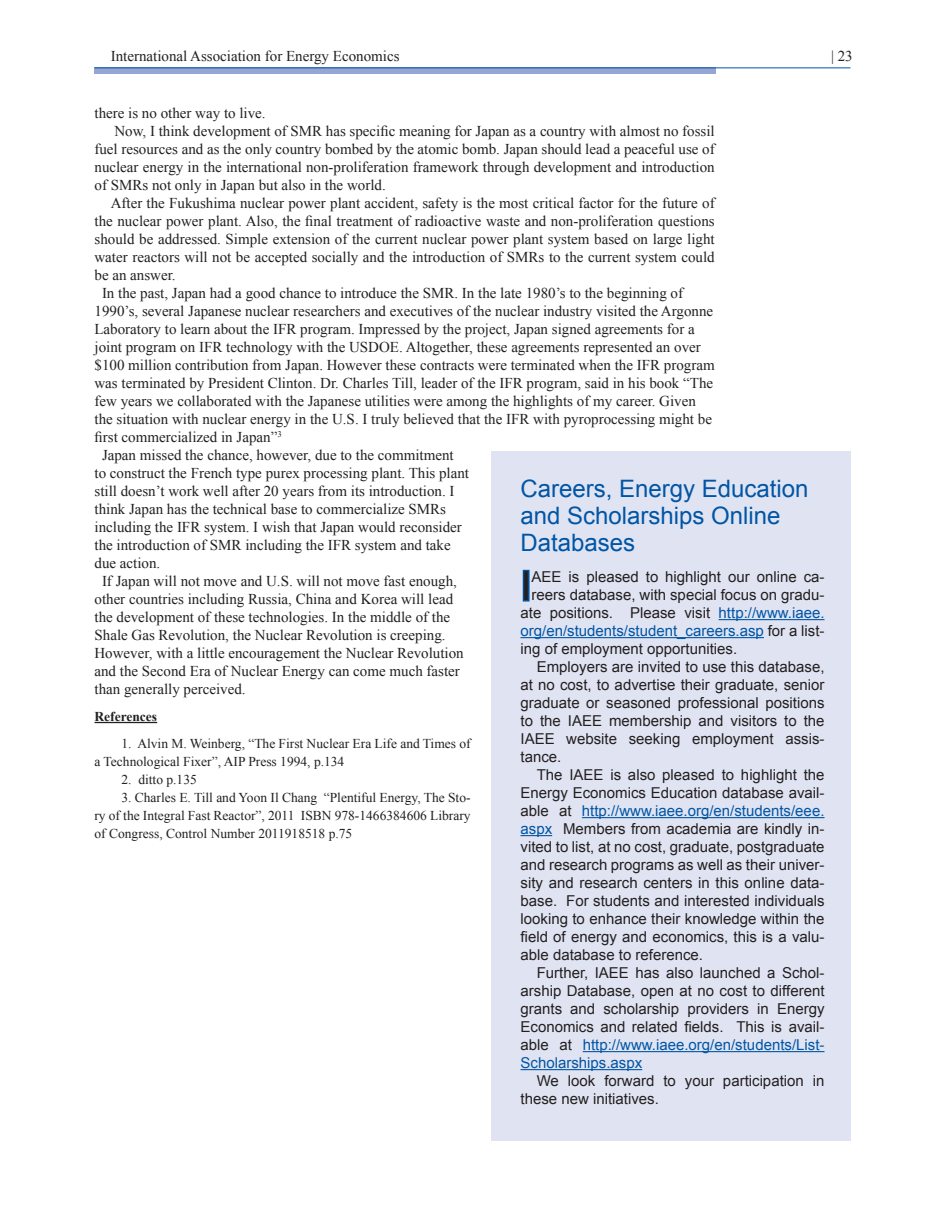
<style>
.page{position:relative;width:945px;height:1215px;background:#fff}
.page>*{position:absolute;margin:0;border:0;box-sizing:border-box;transform-origin:0 0}
.t1{font:40.2px "Arial";color:#231f20}
.t2{font:24px/27px "Arial";color:#0155a5}
.t3{font:15px "Times New Roman";color:#231f20}
.t4{font:15px/18px "Arial";color:#231f20}
.t5{font:15px "Arial";color:#0155a5}
.t6{font:13.5px/18px "Times New Roman";color:#231f20}
.t7{font:700 13.5px "Times New Roman";color:#231f20}
.s1{color:#0155a5}
.s2{color:#231f20}
</style>
<div class="page">
<div style="left:94px;top:67px;width:622px;height:6px;background:#96a5d3"></div>
<hr style="left:94px;top:68px;width:756px;height:1px;background:#0155a5">
<hr style="left:94px;top:722px;width:63px;height:1px;background:#231f20">
<div style="left:491px;top:452px;width:359px;height:689px;background:#e0e4f2"></div>
<hr style="left:719px;top:619px;width:106px;height:1px;background:#0155a5">
<hr style="left:520px;top:637px;width:244px;height:1px;background:#0155a5">
<hr style="left:582px;top:817px;width:243px;height:1px;background:#0155a5">
<hr style="left:520px;top:835px;width:32px;height:1px;background:#0155a5">
<hr style="left:583px;top:1051px;width:242px;height:1px;background:#0155a5">
<hr style="left:520px;top:1069px;width:122px;height:1px;background:#0155a5">
<div style="left:523px;top:570px;width:7px;height:32px;border:3px solid #0155a5"></div>
<p class="t3" style="left:111px;top:46px;width:290px">International Association for Energy Economics</p>
<p class="t3" style="left:831px;top:46px;width:23px">| 23</p>
<p class="t3" style="left:94px;top:103px;width:173px">there is no other way to live.</p>
<p class="t3" style="left:114px;top:121px;width:602px">Now, I think development of SMR has specific meaning for Japan as a country with almost no fossil</p>
<p class="t3" style="left:94px;top:139px;width:622px">fuel resources and as the only country bombed by the atomic bomb. Japan should lead a peaceful use of</p>
<p class="t3" style="left:94px;top:157px;width:622px">nuclear energy in the international non-proliferation framework through development and introduction</p>
<p class="t3" style="left:94px;top:175px;width:293px">of SMRs not only in Japan but also in the world.</p>
<p class="t3" style="left:111px;top:193px;width:606px">After the Fukushima nuclear power plant accident, safety is the most critical factor for the future of</p>
<p class="t3" style="left:94px;top:211px;width:622px">the nuclear power plant. Also, the final treatment of radioactive waste and non-proliferation questions</p>
<p class="t3" style="left:94px;top:229px;width:622px">should be addressed. Simple extension of the current nuclear power plant system based on large light</p>
<p class="t3" style="left:94px;top:247px;width:622px">water reactors will not be accepted socially and the introduction of SMRs to the current system could</p>
<p class="t3" style="left:94px;top:265px;width:83px">be an answer.</p>
<p class="t3" style="left:102px;top:283px;width:583px">In the past, Japan had a good chance to introduce the SMR. In the late 1980’s to the beginning of</p>
<p class="t3" style="left:94px;top:301px;width:620px">1990’s, several Japanese nuclear researchers and executives of the nuclear industry visited the Argonne</p>
<p class="t3" style="left:94px;top:319px;width:602px">Laboratory to learn about the IFR program. Impressed by the project, Japan signed agreements for a</p>
<p class="t3" style="left:94px;top:337px;width:608px">joint program on IFR technology with the USDOE. Altogether, these agreements represented an over</p>
<p class="t3" style="left:94px;top:355px;width:622px">$100 million contribution from Japan. However these contracts were terminated when the IFR program</p>
<p class="t3" style="left:94px;top:373px;width:620px">was terminated by President Clinton. Dr. Charles Till, leader of the IFR program, said in his book “The</p>
<p class="t3" style="left:94px;top:391px;width:603px">few years we collaborated with the Japanese utilities were among the highlights of my career. Given</p>
<p class="t3" style="left:94px;top:409px;width:619px">the situation with nuclear energy in the U.S. I truly believed that the IFR with pyroprocessing might be</p>
<p class="t3" style="left:94px;top:427px;width:189px">first commercialized in Japan”<sup>3</sup></p>
<p class="t3" style="left:102px;top:445px;width:353px">Japan missed the chance, however, due to the commitment</p>
<p class="t3" style="left:94px;top:463px;width:376px">to construct the French type purex processing plant. This plant</p>
<p class="t3" style="left:94px;top:481px;width:362px">still doesn’t work well after 20 years from its introduction. I</p>
<p class="t3" style="left:94px;top:499px;width:353px">think Japan has the technical base to commercialize SMRs</p>
<p class="t3" style="left:94px;top:517px;width:369px">including the IFR system. I wish that Japan would reconsider</p>
<p class="t3" style="left:94px;top:535px;width:358px">the introduction of SMR including the IFR system and take</p>
<p class="t3" style="left:94px;top:553px;width:67px">due action.</p>
<p class="t3" style="left:102px;top:571px;width:356px">If Japan will not move and U.S. will not move fast enough,</p>
<p class="t3" style="left:94px;top:589px;width:360px">other countries including Russia, China and Korea will lead</p>
<p class="t3" style="left:94px;top:607px;width:357px">the development of these technologies. In the middle of the</p>
<p class="t3" style="left:94px;top:625px;width:353px">Shale Gas Revolution, the Nuclear Revolution is creeping.</p>
<p class="t3" style="left:94px;top:643px;width:371px">However, with a little encouragement the Nuclear Revolution</p>
<p class="t3" style="left:94px;top:661px;width:367px">and the Second Era of Nuclear Energy can come much faster</p>
<p class="t3" style="left:94px;top:679px;width:153px">than generally perceived.</p>
<p class="t7" style="left:94px;top:707px;width:64px">References</p>
<p class="t6" style="left:94px;top:734px;width:378px;text-indent:27px">1. Alvin M. Weinberg, “The First Nuclear Era Life and Times of a Technological Fixer”, AIP Press 1994, p.134</p>
<p class="t6" style="left:122px;top:770px;width:77px">2. ditto p.135</p>
<p class="t6" style="left:94px;top:788px;width:378px;text-align:justify;text-indent:27px">3. Charles E. Till and Yoon Il Chang “Plentiful Energy, The Sto&shy;ry of the Integral Fast Reactor”, 2011 ISBN 978-1466384606 Library of Congress, Control Number 2011918518 p.75</p>
<h2 class="t2" style="left:520px;top:475px;width:290px">Careers, Energy Education and Scholarships Online<br>Databases</h2>
<h1 class="t1" style="left:520px;top:560px;width:13px">I</h1>
<p class="t4" style="left:532px;top:568px;width:294px">AEE is pleased to highlight our online ca-</p>
<p class="t4" style="left:532px;top:586px;width:294px">reers database, with special focus on gradu-</p>
<p class="t4" style="left:521px;top:604px;width:306px">ate positions. Please visit <span class="s1">http://www.iaee.</span></p>
<p class="t5" style="left:521px;top:621px;width:306px">org/en/students/student_careers.asp <span class="s2">for a list-</span></p>
<p class="t4" style="left:521px;top:640px;width:218px">ing of employment opportunities.</p>
<p class="t4" style="left:537px;top:658px;width:289px">Employers are invited to use this database,</p>
<p class="t4" style="left:521px;top:676px;width:306px">at no cost, to advertise their graduate, senior</p>
<p class="t4" style="left:521px;top:694px;width:306px">graduate or seasoned professional positions</p>
<p class="t4" style="left:521px;top:712px;width:306px">to the IAEE membership and visitors to the</p>
<p class="t4" style="left:521px;top:730px;width:306px">IAEE website seeking employment assis-</p>
<p class="t4" style="left:521px;top:748px;width:42px">tance.</p>
<p class="t4" style="left:537px;top:766px;width:289px">The IAEE is also pleased to highlight the</p>
<p class="t4" style="left:521px;top:784px;width:306px">Energy Economics Education database avail-</p>
<p class="t5" style="left:521px;top:801px;width:306px"><span class="s2">able at</span> http://www.iaee.org/en/students/eee.</p>
<p class="t4" style="left:521px;top:820px;width:306px"><span class="s1">aspx</span> Members from academia are kindly in-</p>
<p class="t4" style="left:521px;top:838px;width:306px">vited to list, at no cost, graduate, postgraduate</p>
<p class="t4" style="left:521px;top:856px;width:306px">and research programs as well as their univer-</p>
<p class="t4" style="left:521px;top:874px;width:306px">sity and research centers in this online data-</p>
<p class="t4" style="left:521px;top:892px;width:306px">base. For students and interested individuals</p>
<p class="t4" style="left:521px;top:910px;width:306px">looking to enhance their knowledge within the</p>
<p class="t4" style="left:521px;top:928px;width:306px">field of energy and economics, this is a valu-</p>
<p class="t4" style="left:521px;top:946px;width:184px">able database to reference.</p>
<p class="t4" style="left:537px;top:964px;width:289px">Further, IAEE has also launched a Schol-</p>
<p class="t4" style="left:521px;top:982px;width:306px">arship Database, open at no cost to different</p>
<p class="t4" style="left:521px;top:1000px;width:306px">grants and scholarship providers in Energy</p>
<p class="t4" style="left:521px;top:1018px;width:306px">Economics and related fields. This is avail-</p>
<p class="t5" style="left:521px;top:1035px;width:306px"><span class="s2">able at</span> http://www.iaee.org/en/students/List-</p>
<p class="t5" style="left:521px;top:1053px;width:123px">Scholarships.aspx</p>
<p class="t4" style="left:521px;top:1072px;width:306px;text-indent:16px">We look forward to your participation in these new initiatives.</p>
</div>
